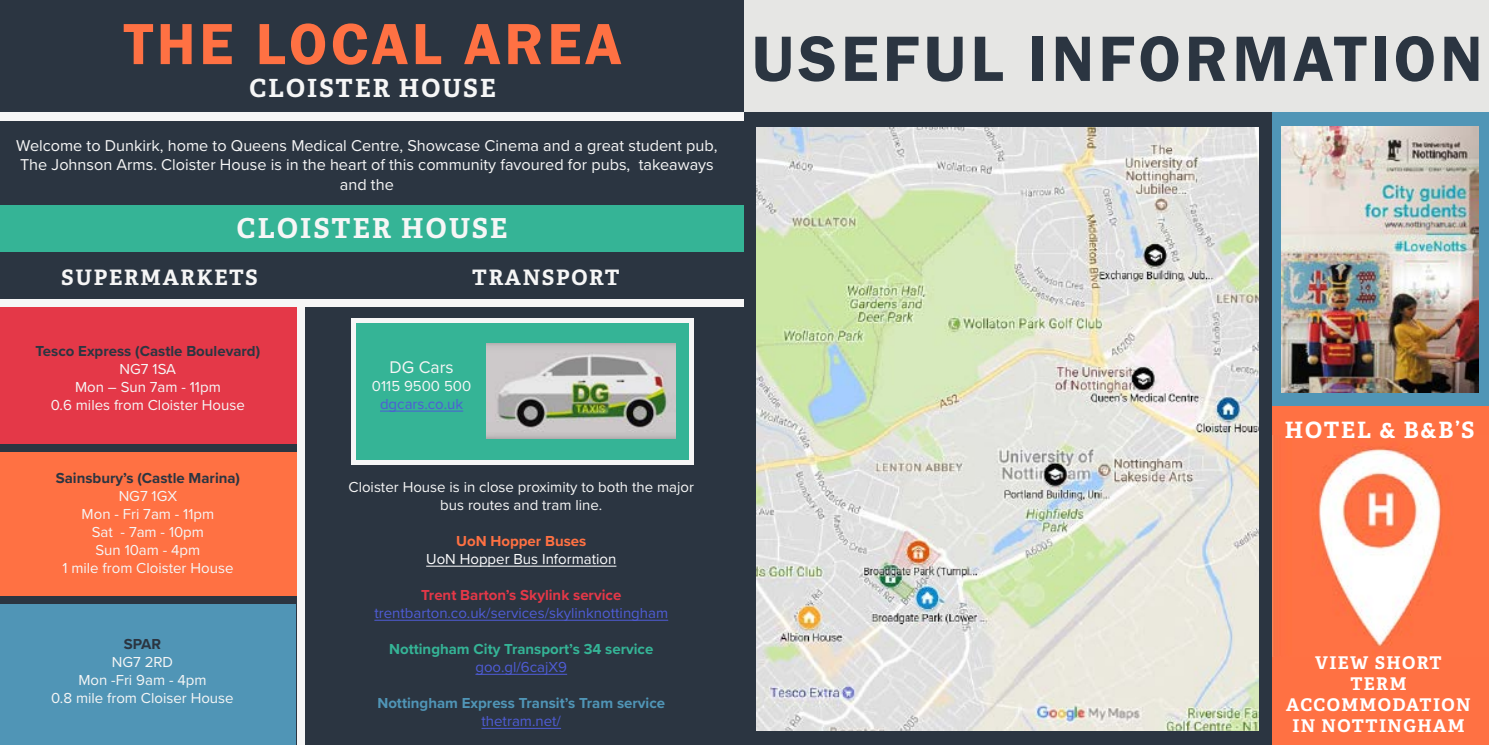
<style>
.page{position:relative;width:1489px;height:745px;background:#fff}
.page>*{position:absolute;margin:0;border:0;box-sizing:border-box;transform-origin:0 0}
.t1{font:600 66.25px "Franklin Gothic";letter-spacing:.06em;color:#2b3541}
.t2{font:600 60px "Franklin Gothic";letter-spacing:.06em;color:#ff7143}
.t3{font:700 27.5px "Adelle";letter-spacing:.08em;color:#f6f6f6}
.t4{font:700 25px "Adelle";letter-spacing:.08em;color:#f6f6f6}
.t5{font:700 22.5px "Adelle";letter-spacing:.08em;color:#fff}
.t6{font:700 21.25px "Adelle";letter-spacing:.08em;color:#f6f6f6}
.t7{font:700 17.5px/21px "Adelle";letter-spacing:.08em;color:#fff;text-align:center}
.t8{font:17.5px "Proxima Nova";color:#f6f6f6}
.t9{font:16.25px/19.5px "Proxima Nova";color:#f6f6f6;text-align:center}
.t10{font:15px/18px "Proxima Nova";color:#f6f6f6;text-align:center}
.t11{font:15px "Proxima Nova";color:#4f5cd6}
.t12{font:700 15px "Proxima Nova";color:#2b3541}
.t13{font:700 15px "Proxima Nova";color:#5095b6}
.t14{font:700 15px "Proxima Nova";color:#35b496}
.t15{font:700 15px "Proxima Nova";color:#e43848}
.t16{font:15px "Proxima Nova";color:#fdfdfe}
.t17{font:700 15px "Proxima Nova";color:#ff7143}
</style>
<div class="page">
<div style="left:0;top:0;width:744px;height:112px;background:#2b3541"></div>
<div style="left:0;top:121px;width:744px;height:623px;background:#2b3541"></div>
<div style="left:0;top:205px;width:745px;height:47px;background:#35b496"></div>
<div style="left:0;top:604px;width:296px;height:140px;background:#5095b6"></div>
<div style="left:0;top:452px;width:296px;height:143px;background:#ff7143"></div>
<div style="left:0;top:300px;width:297px;height:144px;background:#e43848"></div>
<div style="left:0;top:112px;width:745px;height:9px;background:#f6f6f6"></div>
<div style="left:297px;top:300px;width:8px;height:444px;background:#f6f6f6"></div>
<div style="left:0;top:299px;width:744px;height:7px;background:#f6f6f6"></div>
<div style="left:351px;top:317px;width:343px;height:147px;background:#f6f6f6"></div>
<div style="left:356px;top:323px;width:332px;height:136px;background:#35b496"></div>
<hr style="left:380px;top:410px;width:83px;height:1px;background:#4f5cd6">
<hr style="left:426px;top:565px;width:190px;height:1px;background:#fdfdfe">
<hr style="left:374px;top:619px;width:294px;height:1px;background:#4f5cd6">
<hr style="left:475px;top:673px;width:92px;height:1px;background:#4f5cd6">
<hr style="left:481px;top:727px;width:80px;height:1px;background:#4f5cd6">
<img style="left:486px;top:343px;width:189px;height:95px">
<div style="left:744px;top:1px;width:744px;height:743px;background:#e6e6e4"></div>
<div style="left:744px;top:112px;width:744px;height:632px;background:#2b3541"></div>
<div style="left:1272px;top:112px;width:216px;height:632px;background:#5095b6"></div>
<img style="left:1281px;top:126px;width:197px;height:266px">
<img style="left:756px;top:127px;width:502px;height:602px">
<div style="left:1272px;top:406px;width:216px;height:338px;background:#ff7143"></div>
<img style="left:1272px;top:435px;width:170px;height:221px">
<h2 class="t2" style="left:124px;top:7px;width:499px">THE LOCAL AREA</h2>
<h3 class="t4" style="left:250px;top:72px;width:247px">CLOISTER HOUSE</h3>
<p class="t9" style="left:16px;top:134px;width:702px">Welcome to Dunkirk, home to Queens Medical Centre, Showcase Cinema and a great student pub,<br>The Johnson Arms. Cloister House is in the heart of this community favoured for pubs, takeaways and the</p>
<h3 class="t3" style="left:237px;top:210px;width:272px">CLOISTER HOUSE</h3>
<h3 class="t6" style="left:61px;top:263px;width:198px">SUPERMARKETS</h3>
<h3 class="t6" style="left:472px;top:264px;width:149px">TRANSPORT</h3>
<p class="t12" style="left:36px;top:339px;width:226px">Tesco Express (Castle Boulevard)</p>
<p class="t10" style="left:51px;top:358px;width:195px">NG7 1SA<br>Mon – Sun 7am - 11pm<br>0.6 miles from Cloister House</p>
<p class="t12" style="left:56px;top:466px;width:186px">Sainsbury’s (Castle Marina)</p>
<p class="t10" style="left:62px;top:486px;width:172px">NG7 1GX<br>Mon - Fri 7am - 11pm<br>Sat - 7am - 10pm<br>Sun 10am - 4pm<br>1 mile from Cloister House</p>
<p class="t12" style="left:124px;top:632px;width:39px">SPAR</p>
<p class="t10" style="left:51px;top:651px;width:184px">NG7 2RD<br>Mon -Fri 9am - 4pm<br>0.8 mile from Cloiser House</p>
<p class="t8" style="left:389px;top:353px;width:66px">DG Cars</p>
<p class="t10" style="left:372px;top:376px;width:101px">0115 9500 500</p>
<p class="t11" style="left:380px;top:392px;width:85px">dgcars.co.uk</p>
<p class="t10" style="left:348px;top:476px;width:347px">Cloister House is in close proximity to both the major bus routes and tram line.</p>
<p class="t17" style="left:456px;top:529px;width:132px">UoN Hopper Buses</p>
<p class="t16" style="left:426px;top:547px;width:192px">UoN Hopper Bus Information</p>
<p class="t15" style="left:421px;top:583px;width:202px">Trent Barton’s Skylink service</p>
<p class="t11" style="left:374px;top:601px;width:295px">trentbarton.co.uk/services/skylinknottingham</p>
<p class="t14" style="left:389px;top:637px;width:266px">Nottingham City Transport’s 34 service</p>
<p class="t11" style="left:475px;top:655px;width:93px">goo.gl/6cajX9</p>
<p class="t13" style="left:377px;top:691px;width:289px">Nottingham Express Transit’s Tram service</p>
<p class="t11" style="left:481px;top:709px;width:81px">thetram.net/</p>
<h1 class="t1" style="left:751px;top:18px;width:732px">USEFUL INFORMATION</h1>
<h3 class="t5" style="left:1284px;top:416px;width:191px">HOTEL &amp; B&amp;B’S</h3>
<p class="t7" style="left:1286px;top:652px;width:186px">VIEW SHORT<br>TERM<br>ACCOMMODATION<br>IN NOTTINGHAM</p>
</div>
